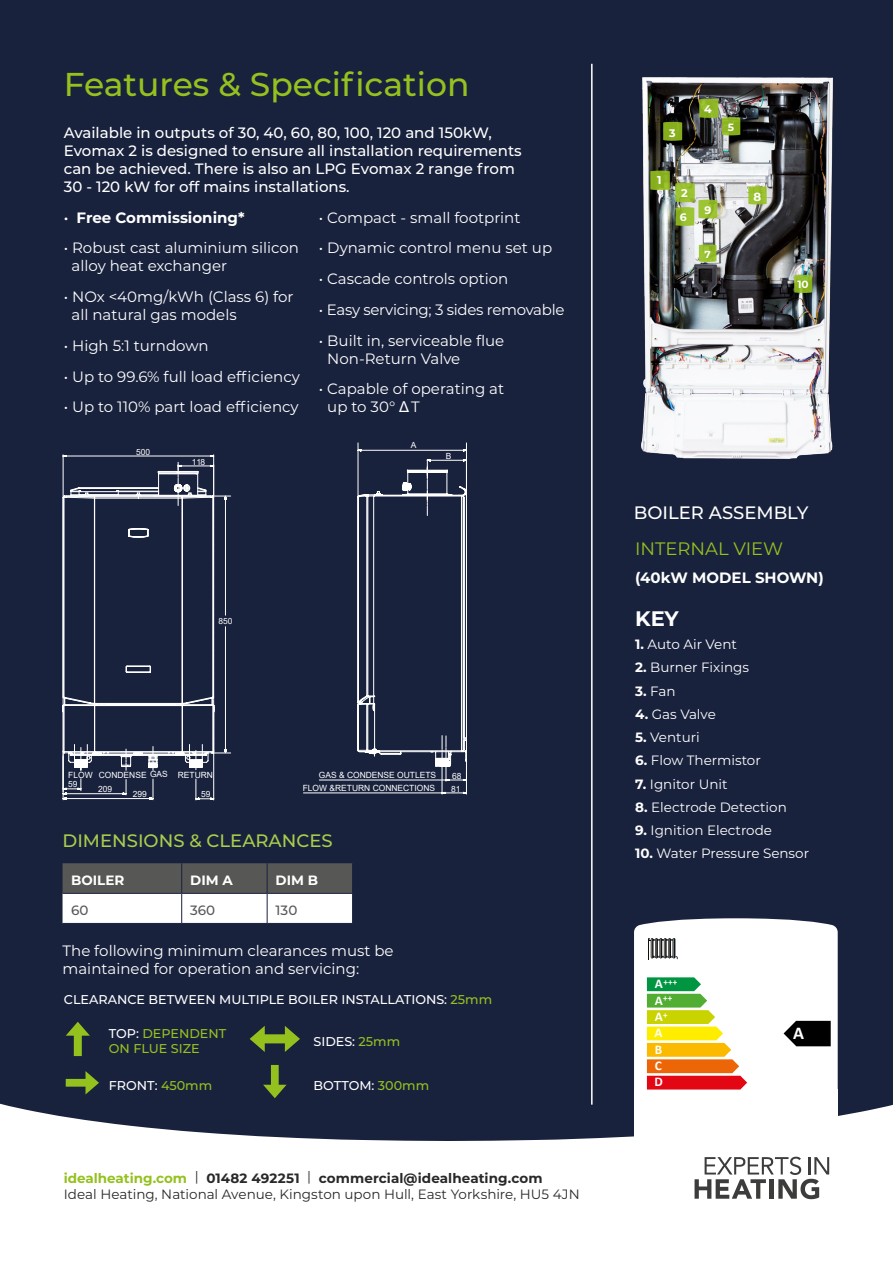
<style>
.page{position:relative;width:893px;height:1263px;background:#fff}
.page>*{position:absolute;margin:0;border:0;box-sizing:border-box;transform-origin:0 0}
.t1{font:500 33px "Montserrat";color:#95c11f}
.t2{font:700 21px "Montserrat";color:#fff}
.t3{font:500 18px "Montserrat";color:#aacd4c}
.t4{font:500 18px "Montserrat";color:#fff}
.t5{font:18px "Montserrat";color:#95c11f}
.t6{font:700 18px "Calibri";color:#fff}
.t7{font:15px/18px "Montserrat";color:#fff}
.t8{font:500 15px/18px "Montserrat";color:#fff}
.t9{font:700 15px "Montserrat";color:#fff}
.t10{font:15px "Montserrat";letter-spacing:-.02em;color:#fff}
.t11{font:13.5px "Montserrat";color:#fff}
.t12{font:13.5px/16.2px "Montserrat";color:#282827}
.t13{font:700 13.5px "Montserrat";color:#fff}
.t14{font:500 13.5px "Montserrat";color:#575756}
.t15{font:700 13.35px/16.4px "Calibri";color:#fff;text-align:justify}
.t16{font:500 12.75px "Montserrat";color:#fff}
.t17{font:500 12.75px/15.3px "Montserrat";color:#95c11f}
.t18{font:700 11.85px "Montserrat";color:#fff}
.t19{font:700 11.25px "Montserrat";color:#fff}
.t20{font:700 11.1px "Montserrat";color:#fff}
.t21{font:700 10.95px "Montserrat";color:#fff}
.t22{font:700 10.65px "Montserrat";color:#fff}
.t23{font:700 10.5px "Montserrat";color:#fff}
.t24{font:700 10.2px "Montserrat";color:#fff}
.t25{font:700 9.15px/16.5px "Calibri";color:#fff}
.t26{font:8.55px "Arial";color:#fff}
.t27{font:8.4px "Arial";color:#fff}
.s1{font-weight:500}
.s2{font-family:"Arial"}
.s3{color:#95c11f}
.s4{color:#fff}
.s5{font-weight:700;color:#95c11f}
.s6{font-weight:700}
.s7{font-size:13.35px}
</style>
<div class="page">
<div style="left:0;top:0;width:893px;height:1141px;background:#19223d"></div>
<hr style="left:63px;top:923px;width:119px;height:1px;background:#19223d">
<hr style="left:182px;top:923px;width:85px;height:1px;background:#19223d">
<hr style="left:267px;top:923px;width:86px;height:1px;background:#19223d">
<svg style="left:63px;top:863px;width:290px;height:60px"></svg>
<svg style="left:66px;top:1022px;width:24px;height:34px"></svg>
<svg style="left:250px;top:1026px;width:50px;height:26px"></svg>
<svg style="left:66px;top:1071px;width:33px;height:23px"></svg>
<svg style="left:263px;top:1065px;width:24px;height:33px"></svg>
<img style="left:634px;top:60px;width:220px;height:410px">
<svg style="left:748px;top:186px;width:19px;height:18px"></svg>
<svg style="left:699px;top:244px;width:17px;height:18px"></svg>
<svg style="left:794px;top:275px;width:18px;height:18px"></svg>
<svg style="left:663px;top:122px;width:19px;height:19px"></svg>
<svg style="left:699px;top:99px;width:41px;height:36px"></svg>
<img style="left:650px;top:171px;width:67px;height:55px">
<hr style="left:303px;top:793px;width:163px;height:1px;background:#fff">
<svg style="left:319px;top:442px;width:148px;height:352px;background:#2b334c"></svg>
<svg style="left:63px;top:455px;width:151px;height:9px"></svg>
<div style="left:215px;top:496px;width:16px;height:304px;background:#19223d"></div>
<svg style="left:69px;top:465px;width:157px;height:289px;background:#2b344c"></svg>
<svg style="left:62px;top:471px;width:153px;height:329px;background:#313951"></svg>
<div style="left:634px;top:1089px;width:204px;height:112px;background:#fff"></div>
<svg style="left:634px;top:918px;width:204px;height:172px"></svg>
<svg style="left:694px;top:1157px;width:135px;height:42px"></svg>
<hr style="left:591px;top:64px;width:2px;height:1040px;background:#fff">
<h1 class="t1" style="left:64px;top:61px;width:407px">Features &amp; Specification</h1>
<p class="t8" style="left:64px;top:123px;width:459px">Available in outputs of 30, 40, 60, 80, 100, 120 and 150kW, Evomax 2 is designed to ensure all installation requirements can be achieved. There is also an LPG Evomax 2 range from 30 - 120 kW for off mains installations.</p>
<p class="t9" style="left:64px;top:206px;width:182px"><span class="s1">•</span> Free Commissioning*</p>
<p class="t7" style="left:72px;top:238px;width:229px;text-indent:-8px">• Robust cast aluminium silicon alloy heat exchanger</p>
<p class="t7" style="left:72px;top:287px;width:223px;text-indent:-8px">• NOx &lt;40mg/kWh (Class 6) for all natural gas models</p>
<p class="t7" style="left:64px;top:336px;width:146px">• High 5:1 turndown</p>
<p class="t7" style="left:64px;top:367px;width:237px">• Up to 99.6% full load efficiency</p>
<p class="t7" style="left:64px;top:397px;width:236px">• Up to 110% part load efficiency</p>
<p class="t7" style="left:319px;top:208px;width:203px">• Compact - small footprint</p>
<p class="t7" style="left:319px;top:238px;width:235px">• Dynamic control menu set up</p>
<p class="t7" style="left:319px;top:269px;width:191px">• Cascade controls option</p>
<p class="t10" style="left:319px;top:299px;width:247px">• Easy servicing; 3 sides removable</p>
<p class="t7" style="left:327px;top:331px;width:179px;text-indent:-8px">• Built in, serviceable flue<br>Non-Return Valve</p>
<p class="t7" style="left:327px;top:379px;width:178px;text-indent:-8px">• Capable of operating at up to 30° <span class="s2">Δ</span> T</p>
<p class="t27" style="left:136px;top:446px;width:16px">500</p>
<p class="t27" style="left:192px;top:456px;width:15px">118</p>
<p class="t27" style="left:218px;top:615px;width:16px">850</p>
<p class="t26" style="left:68px;top:769px;width:146px">FLOW CONDENSE GAS RETURN</p>
<p class="t26" style="left:68px;top:778px;width:11px">59</p>
<p class="t26" style="left:98px;top:783px;width:16px">209</p>
<p class="t26" style="left:133px;top:788px;width:16px">299</p>
<p class="t26" style="left:201px;top:788px;width:11px">59</p>
<p class="t27" style="left:411px;top:439px;width:7px">A</p>
<p class="t27" style="left:446px;top:450px;width:7px">B</p>
<p class="t26" style="left:319px;top:769px;width:119px">GAS &amp; CONDENSE OUTLETS</p>
<p class="t26" style="left:452px;top:770px;width:11px">68</p>
<p class="t26" style="left:303px;top:782px;width:134px">FLOW &amp;RETURN CONNECTIONS</p>
<p class="t26" style="left:451px;top:783px;width:11px">81</p>
<p class="t3" style="left:63px;top:828px;width:272px">DIMENSIONS &amp; CLEARANCES</p>
<p class="t13" style="left:71px;top:870px;width:55px">BOILER</p>
<p class="t13" style="left:190px;top:870px;width:44px">DIM A</p>
<p class="t13" style="left:276px;top:870px;width:44px">DIM B</p>
<p class="t14" style="left:71px;top:901px;width:19px">60</p>
<p class="t14" style="left:190px;top:901px;width:27px">360</p>
<p class="t14" style="left:276px;top:901px;width:23px">130</p>
<p class="t7" style="left:63px;top:941px;width:333px">The following minimum clearances must be maintained for operation and servicing:</p>
<p class="t16" style="left:64px;top:990px;width:430px">CLEARANCE BETWEEN MULTIPLE BOILER INSTALLATIONS: <span class="s3">25mm</span></p>
<p class="t17" style="left:109px;top:1025px;width:119px"><span class="s4">TOP:</span> DEPENDENT<br>ON FLUE SIZE</p>
<p class="t16" style="left:314px;top:1032px;width:88px">SIDES: <span class="s3">25mm</span></p>
<p class="t16" style="left:109px;top:1076px;width:105px">FRONT: <span class="s3">450mm</span></p>
<p class="t16" style="left:314px;top:1076px;width:117px">BOTTOM: <span class="s3">300mm</span></p>
<p class="t12" style="left:64px;top:1169px;width:517px"><span class="s5">idealheating.com</span> | <span class="s6">01482 492251</span> | <span class="s6">commercial@idealheating.com<br></span>Ideal Heating, National Avenue, Kingston upon Hull, East Yorkshire, HU5 4JN</p>
<p class="t21" style="left:669px;top:125px;width:8px">3</p>
<p class="t19" style="left:657px;top:172px;width:6px">1</p>
<p class="t19" style="left:681px;top:185px;width:8px">2</p>
<p class="t21" style="left:680px;top:210px;width:8px">6</p>
<p class="t20" style="left:704px;top:101px;width:9px">4</p>
<p class="t22" style="left:728px;top:120px;width:8px">5</p>
<p class="t21" style="left:704px;top:202px;width:8px">9</p>
<p class="t24" style="left:704px;top:247px;width:8px">7</p>
<p class="t18" style="left:753px;top:188px;width:9px">8</p>
<p class="t23" style="left:797px;top:277px;width:13px">10</p>
<p class="t4" style="left:634px;top:500px;width:176px">BOILER ASSEMBLY</p>
<p class="t5" style="left:635px;top:536px;width:149px">INTERNAL VIEW</p>
<p class="t9" style="left:635px;top:566px;width:190px">(40kW MODEL SHOWN)</p>
<h2 class="t2" style="left:635px;top:603px;width:45px">KEY</h2>
<p class="t11" style="left:635px;top:635px;width:103px"><span class="s6">1.</span> Auto Air Vent</p>
<p class="t11" style="left:635px;top:658px;width:115px"><span class="s6">2.</span> Burner Fixings</p>
<p class="t11" style="left:635px;top:681px;width:42px"><span class="s6">3.</span> Fan</p>
<p class="t11" style="left:635px;top:705px;width:82px"><span class="s6">4.</span> Gas Valve</p>
<p class="t11" style="left:635px;top:728px;width:66px"><span class="s6">5.</span> Venturi</p>
<p class="t11" style="left:635px;top:751px;width:127px"><span class="s6">6.</span> Flow Thermistor</p>
<p class="t11" style="left:635px;top:774px;width:94px"><span class="s6">7.</span> Ignitor Unit</p>
<p class="t11" style="left:635px;top:798px;width:153px"><span class="s6">8.</span> Electrode Detection</p>
<p class="t11" style="left:635px;top:821px;width:138px"><span class="s6">9.</span> Ignition Electrode</p>
<p class="t11" style="left:635px;top:844px;width:175px"><span class="s6">10.</span> Water Pressure Sensor</p>
<p class="t25" style="left:655px;top:973px;width:24px"><span class="s7">A</span>+++<br><span class="s7">A</span>++</p>
<p class="t15" style="left:654px;top:1008px;width:10px">A A B C D</p>
<p class="t25" style="left:663px;top:1006px;width:6px">+</p>
<p class="t6" style="left:793px;top:1020px;width:12px">A</p>
</div>
